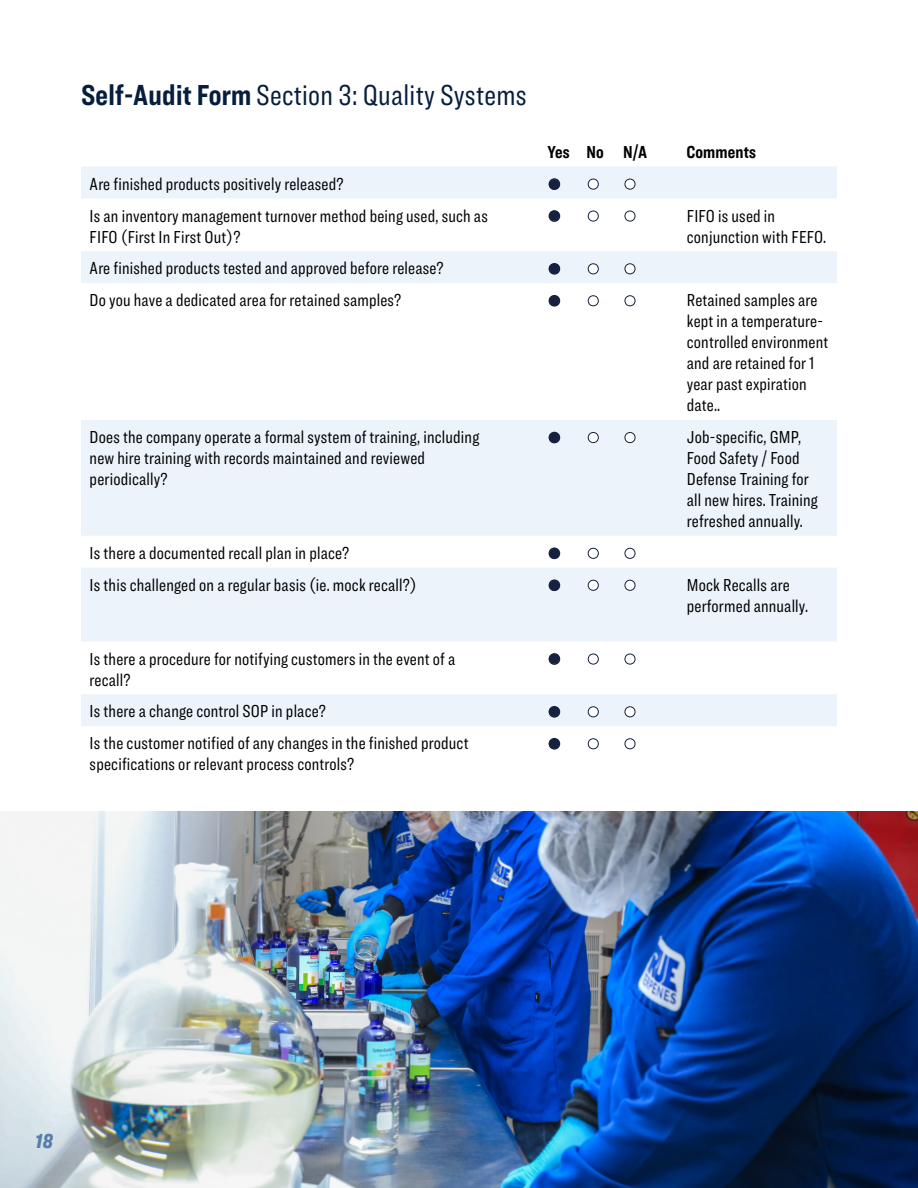
<style>
.page{position:relative;width:918px;height:1188px;background:#fff}
.page>*{position:absolute;margin:0;border:0;box-sizing:border-box;transform-origin:0 0}
.t1{font:30px "Ringside Compressed";letter-spacing:.01em;color:#061e3e}
._125_____Justify{font:italic 900 21px "Ringside Compressed";color:#577dab}
._125_____Left{font:18px/21px "Ringside Compressed";letter-spacing:.01em;color:#000}
._125_____Left-2{font:700 18px "Ringside Compressed";letter-spacing:.01em;color:#000}
.s1{font-weight:700}
</style>
<div class="page">
<svg style="left:81px;top:166px;width:756px;height:560px;fill:#ecf3fb"></svg>
<img style="left:0;top:811px;width:918px;height:377px">
<svg style="left:549px;top:179px;width:10px;height:10px"></svg>
<svg style="left:588px;top:179px;width:10px;height:10px"></svg>
<svg style="left:625px;top:179px;width:10px;height:10px"></svg>
<svg style="left:549px;top:211px;width:10px;height:10px"></svg>
<svg style="left:588px;top:211px;width:10px;height:10px"></svg>
<svg style="left:625px;top:211px;width:10px;height:10px"></svg>
<svg style="left:549px;top:264px;width:10px;height:10px"></svg>
<svg style="left:588px;top:264px;width:10px;height:10px"></svg>
<svg style="left:625px;top:264px;width:10px;height:10px"></svg>
<svg style="left:549px;top:296px;width:10px;height:10px"></svg>
<svg style="left:588px;top:296px;width:10px;height:10px"></svg>
<svg style="left:625px;top:296px;width:10px;height:10px"></svg>
<svg style="left:549px;top:432px;width:10px;height:11px"></svg>
<svg style="left:588px;top:432px;width:10px;height:11px"></svg>
<svg style="left:625px;top:432px;width:10px;height:11px"></svg>
<svg style="left:549px;top:548px;width:10px;height:10px"></svg>
<svg style="left:588px;top:548px;width:10px;height:10px"></svg>
<svg style="left:625px;top:548px;width:10px;height:10px"></svg>
<svg style="left:549px;top:580px;width:10px;height:10px"></svg>
<svg style="left:588px;top:580px;width:10px;height:10px"></svg>
<svg style="left:625px;top:580px;width:10px;height:10px"></svg>
<svg style="left:549px;top:654px;width:10px;height:10px"></svg>
<svg style="left:588px;top:654px;width:10px;height:10px"></svg>
<svg style="left:625px;top:654px;width:10px;height:10px"></svg>
<svg style="left:549px;top:707px;width:10px;height:10px"></svg>
<svg style="left:588px;top:707px;width:10px;height:10px"></svg>
<svg style="left:625px;top:707px;width:10px;height:10px"></svg>
<p class="t1" style="left:81px;top:75px;width:447px"><span class="s1">Self-Audit Form</span>Section 3: Quality Systems</p>
<p class="_125_____Left-2" style="left:548px;top:140px;width:24px">Yes</p>
<p class="_125_____Left-2" style="left:586px;top:140px;width:19px">No</p>
<p class="_125_____Left-2" style="left:623px;top:140px;width:26px">N/A</p>
<p class="_125_____Left-2" style="left:686px;top:140px;width:71px">Comments</p>
<p class="_125_____Left" style="left:90px;top:173px;width:255px">Are finished products positively released?</p>
<p class="_125_____Left" style="left:90px;top:205px;width:400px">Is an inventory management turnover method being used, such as<br>FIFO (First In First Out)?</p>
<p class="_125_____Left" style="left:687px;top:205px;width:141px">FIFO is used in conjunction with FEFO.</p>
<p class="_125_____Left" style="left:90px;top:258px;width:356px">Are finished products tested and approved before release?</p>
<p class="_125_____Left" style="left:90px;top:290px;width:313px">Do you have a dedicated area for retained samples?</p>
<p class="_125_____Left" style="left:687px;top:290px;width:143px">Retained samples are kept in a temperature&shy;controlled environment and are retained for 1 year past expiration date..</p>
<p class="_125_____Left" style="left:90px;top:426px;width:391px">Does the company operate a formal system of training, including new hire training with records maintained and reviewed periodically?</p>
<p class="_125_____Left" style="left:687px;top:426px;width:132px">Job-specific, GMP,<br>Food Safety / Food<br>Defense Training for all new hires. Training refreshed annually.</p>
<p class="_125_____Left" style="left:90px;top:542px;width:261px">Is there a documented recall plan in place?</p>
<p class="_125_____Left" style="left:90px;top:574px;width:329px">Is this challenged on a regular basis (ie. mock recall?)</p>
<p class="_125_____Left" style="left:687px;top:574px;width:123px">Mock Recalls are performed annually.</p>
<p class="_125_____Left" style="left:90px;top:648px;width:367px">Is there a procedure for notifying customers in the event of a recall?</p>
<p class="_125_____Left" style="left:90px;top:701px;width:238px">Is there a change control SOP in place?</p>
<p class="_125_____Left" style="left:90px;top:733px;width:380px">Is the customer notified of any changes in the finished product specifications or relevant process controls?</p>
<p class="_125_____Justify" style="left:35px;top:1125px;width:19px">18</p>
</div>
